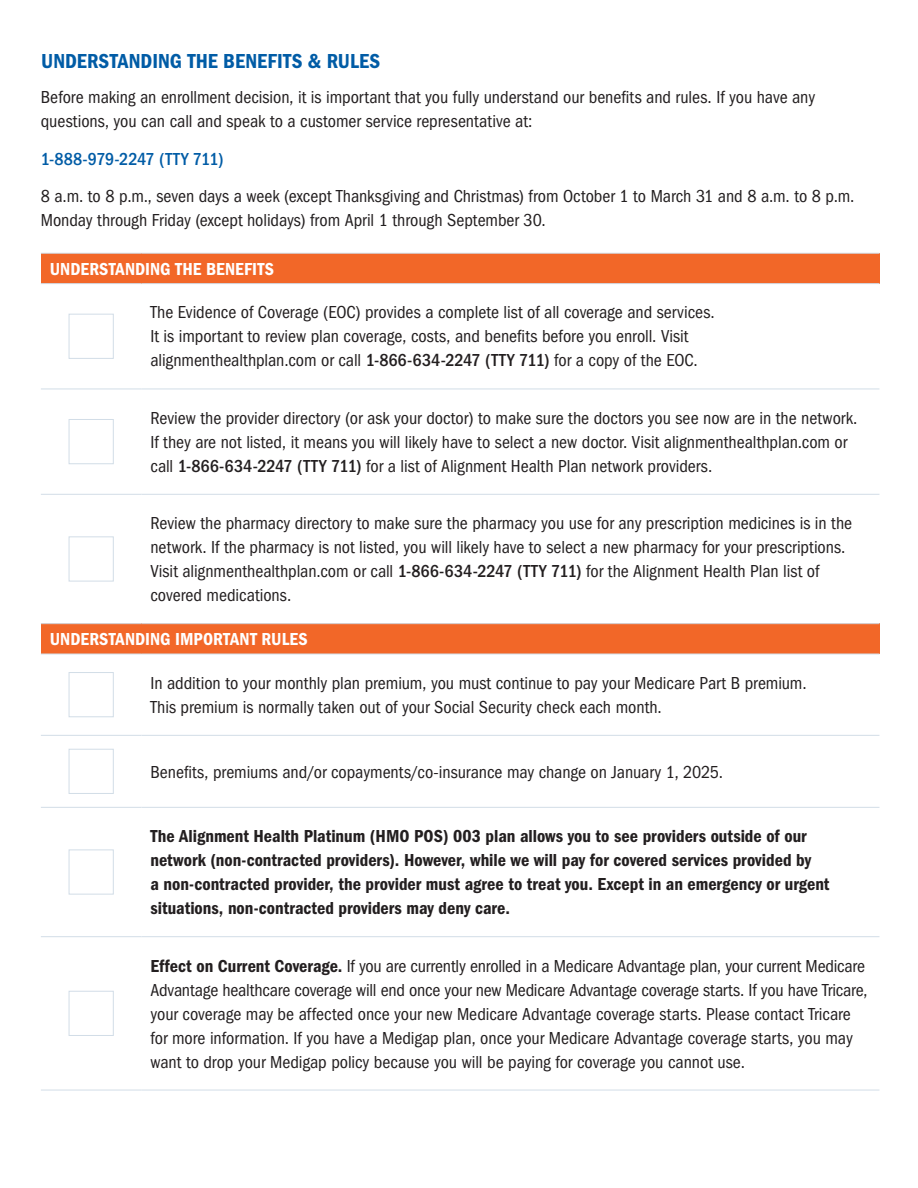
<style>
.page{position:relative;width:918px;height:1188px;background:#fff}
.page>*{position:absolute;margin:0;border:0;box-sizing:border-box;transform-origin:0 0}
.t1{font:21px "ITC Franklin Gothic Std Dm Cd";color:#015ca6}
.t2{font:condensed 18px/24px "ITC Franklin Gothic Std";letter-spacing:-.005em;color:#231f20}
.t3{font:18px/24px "ITC Franklin Gothic Std Dm Cd";color:#231f20}
.t4{font:18px "ITC Franklin Gothic Std Dm Cd";color:#fff}
.t5{font:500 condensed 18px "ITC Franklin Gothic Std";letter-spacing:-.02em;color:#015ca6}
.s1{font-weight:500}
.s2{font-family:"ITC Franklin Gothic Std Dm Cd";font-stretch:normal}
</style>
<div class="page">
<svg style="left:68px;top:748px;width:46px;height:288px"></svg>
<div style="left:69px;top:672px;width:45px;height:45px;border:1px solid #d2dde7"></div>
<svg style="left:68px;top:419px;width:46px;height:163px"></svg>
<div style="left:69px;top:314px;width:45px;height:45px;border:1px solid #d2dde7"></div>
<hr style="left:41px;top:1090px;width:100px;height:1px;background:#d2dde7">
<hr style="left:141px;top:1090px;width:738px;height:1px;background:#d2dde7">
<hr style="left:41px;top:936px;width:100px;height:1px;background:#d2dde7">
<hr style="left:141px;top:936px;width:738px;height:1px;background:#d2dde7">
<hr style="left:41px;top:807px;width:100px;height:1px;background:#d2dde7">
<hr style="left:141px;top:807px;width:738px;height:1px;background:#d2dde7">
<hr style="left:41px;top:735px;width:100px;height:1px;background:#d2dde7">
<hr style="left:141px;top:735px;width:738px;height:1px;background:#d2dde7">
<hr style="left:41px;top:494px;width:100px;height:1px;background:#d2dde7">
<hr style="left:141px;top:494px;width:738px;height:1px;background:#d2dde7">
<hr style="left:41px;top:389px;width:100px;height:1px;background:#d2dde7">
<hr style="left:141px;top:389px;width:738px;height:1px;background:#d2dde7">
<div style="left:41px;top:253px;width:838px;height:31px;background:#f26728"></div>
<hr style="left:41px;top:253px;width:100px;height:1px;background:#d2dde7">
<hr style="left:141px;top:253px;width:738px;height:1px;background:#d2dde7">
<hr style="left:41px;top:283px;width:100px;height:1px;background:#d2dde7">
<hr style="left:141px;top:283px;width:738px;height:1px;background:#d2dde7">
<div style="left:41px;top:624px;width:838px;height:30px;background:#f26728"></div>
<hr style="left:41px;top:623px;width:100px;height:1px;background:#d2dde7">
<hr style="left:141px;top:623px;width:738px;height:1px;background:#d2dde7">
<hr style="left:41px;top:654px;width:100px;height:1px;background:#d2dde7">
<hr style="left:141px;top:654px;width:738px;height:1px;background:#d2dde7">
<h3 class="t1" style="left:41px;top:49px;width:341px">UNDERSTANDING THE BENEFITS &amp; RULES</h3>
<p class="t2" style="left:41px;top:85px;width:776px">Before making an enrollment decision, it is important that you fully understand our benefts and rules. If you have any questions, you can call and speak to a customer service representative at:</p>
<p class="t5" style="left:41px;top:149px;width:184px">1-888-979-2247 (TTY 711)</p>
<p class="t2" style="left:41px;top:184px;width:815px">8 a.m. to 8 p.m., seven days a week (except Thanksgiving and Christmas) from October 1 to March 31 and 8 a.m. to 8 p.m.<br>Monday through Friday (except holidays) from April 1 through September 30.</p>
<h4 class="t4" style="left:50px;top:258px;width:226px">UNDERSTANDING THE BENEFITS</h4>
<p class="t2" style="left:150px;top:301px;width:566px">The Evidence of Coverage (EOC) provides a complete list of all coverage and services.<br>It is important to review plan coverage, costs, and benefts before you enroll. Visit alignmenthealthplan.com or call <span class="s1">1-866-634-2247 (TTY 711)</span> for a copy of the EOC.</p>
<p class="t2" style="left:150px;top:406px;width:709px">Review the provider directory (or ask your doctor) to make sure the doctors you see now are in the network.<br>If they are not listed, it means you will likely have to select a new doctor. Visit alignmenthealthplan.com or call <span class="s1">1-866-634-2247 (TTY 711)</span> for a list of Alignment Health Plan network providers.</p>
<p class="t2" style="left:150px;top:511px;width:703px">Review the pharmacy directory to make sure the pharmacy you use for any prescription medicines is in the network. If the pharmacy is not listed, you will likely have to select a new pharmacy for your prescriptions.<br>Visit alignmenthealthplan.com or call <span class="s1">1-866-634-2247 (TTY 711)</span> for the Alignment Health Plan list of covered medications.</p>
<h4 class="t4" style="left:50px;top:629px;width:259px">UNDERSTANDING IMPORTANT RULES</h4>
<p class="t2" style="left:150px;top:671px;width:658px">In addition to your monthly plan premium, you must continue to pay your Medicare Part B premium.<br>This premium is normally taken out of your Social Security check each month.</p>
<p class="t2" style="left:150px;top:760px;width:574px">Benefts, premiums and/or copayments/co-insurance may change on January 1, 2025.</p>
<p class="t3" style="left:150px;top:824px;width:681px">The Alignment Health Platinum (HMO POS) 003 plan allows you to see providers outside of our network (non-contracted providers). However, while we will pay for covered services provided by<br>a non-contracted provider, the provider must agree to treat you. Except in an emergency or urgent situations, non-contracted providers may deny care.</p>
<p class="t2" style="left:150px;top:954px;width:719px"><span class="s2">Effect on Current Coverage.</span> If you are currently enrolled in a Medicare Advantage plan, your current Medicare Advantage healthcare coverage will end once your new Medicare Advantage coverage starts. If you have Tricare, your coverage may be affected once your new Medicare Advantage coverage starts. Please contact Tricare for more information. If you have a Medigap plan, once your Medicare Advantage coverage starts, you may want to drop your Medigap policy because you will be paying for coverage you cannot use.</p>
</div>
